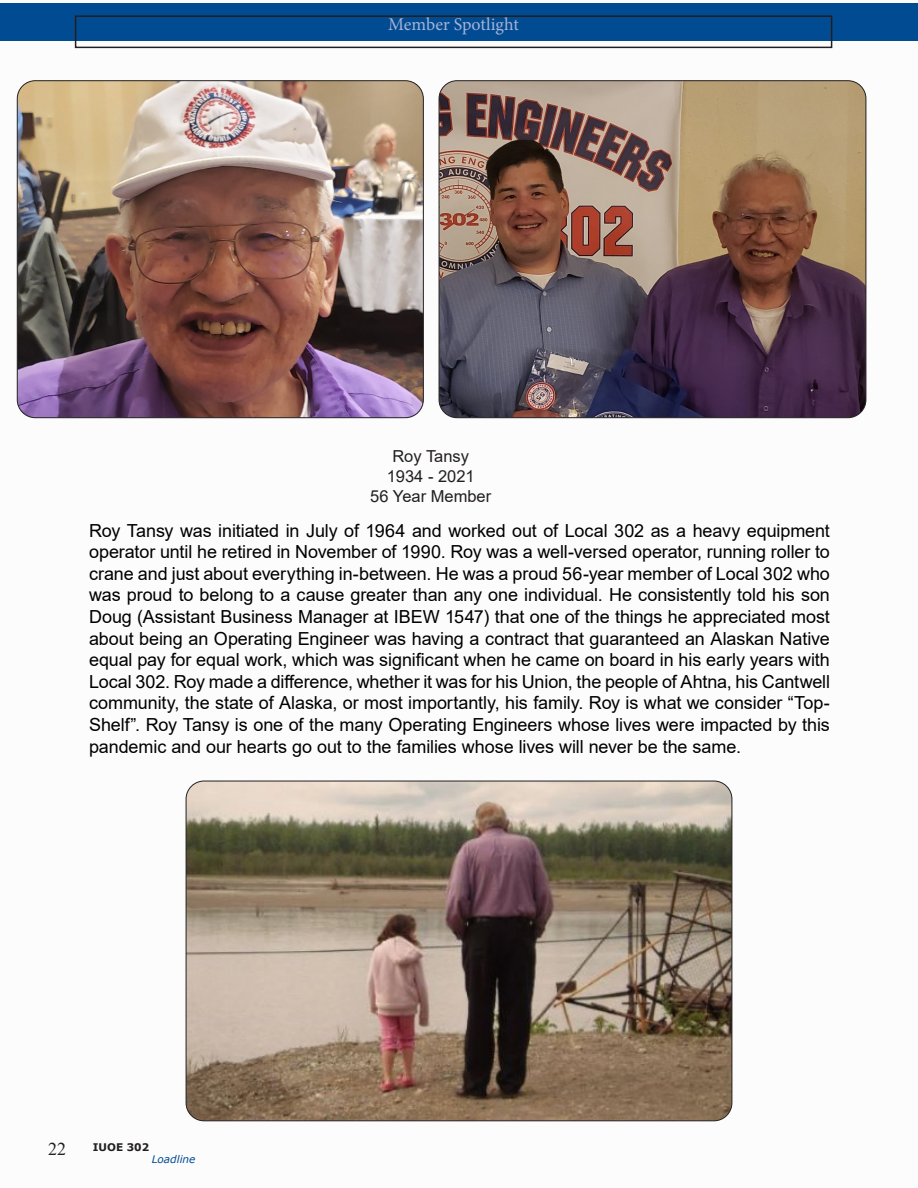
<style>
.page{position:relative;width:918px;height:1188px;background:#fff}
.page>*{position:absolute;margin:0;border:0;box-sizing:border-box;transform-origin:0 0}
.t1{font:18px/21.6px "Arial";letter-spacing:-.005em;color:#000;text-align:justify}
.t2{font:18px "Minion Pro";color:#a6b3d5}
.t3{font:18px "Times New Roman";color:#231f20}
.t4{font:16.5px/19.8px "Arial";color:#231f20;text-align:center}
.t5{font:italic 10.5px "Verdana";color:#014b92}
.t6{font:700 10.5px "Verdana";color:#231f20}
</style>
<div class="page">
<div style="left:0;top:3px;width:918px;height:37px;background:#014b92"></div>
<div style="left:75px;top:15px;width:757px;height:33px;border:2px solid #231f20"></div>
<img style="left:17px;top:81px;width:406px;height:337px">
<div style="left:17px;top:81px;width:407px;height:337px;border:1px solid #231f20;border-radius:18px"></div>
<img style="left:439px;top:81px;width:427px;height:337px">
<img style="left:186px;top:781px;width:546px;height:340px">
<p class="t2" style="left:388px;top:12px;width:132px">Member Spotlight</p>
<p class="t4" style="left:387px;top:446px;width:90px">Roy Tansy<br>1934 - 2021</p>
<p class="t4" style="left:370px;top:486px;width:123px">56 Year Member</p>
<p class="t1" style="left:89px;top:519px;width:742px">Roy Tansy was initiated in July of 1964 and worked out of Local 302 as a heavy equipment operator until he retired in November of 1990. Roy was a well-versed operator, running roller to crane and just about everything in-between. He was a proud 56-year member of Local 302 who was proud to belong to a cause greater than any one individual. He consistently told his son Doug (Assistant Business Manager at IBEW 1547) that one of the things he appreciated most about being an Operating Engineer was having a contract that guaranteed an Alaskan Native equal pay for equal work, which was significant when he came on board in his early years with Local 302. Roy made a difference, whether it was for his Union, the people of Ahtna, his Cantwell community, the state of Alaska, or most importantly, his family. Roy is what we consider “Top-Shelf”. Roy Tansy is one of the many Operating Engineers whose lives were impacted by this pandemic and our hearts go out to the families whose lives will never be the same.</p>
<p class="t3" style="left:48px;top:1136px;width:19px">22</p>
<p class="t6" style="left:93px;top:1140px;width:58px">IUOE 302</p>
<p class="t5" style="left:152px;top:1152px;width:45px">Loadline</p>
</div>
